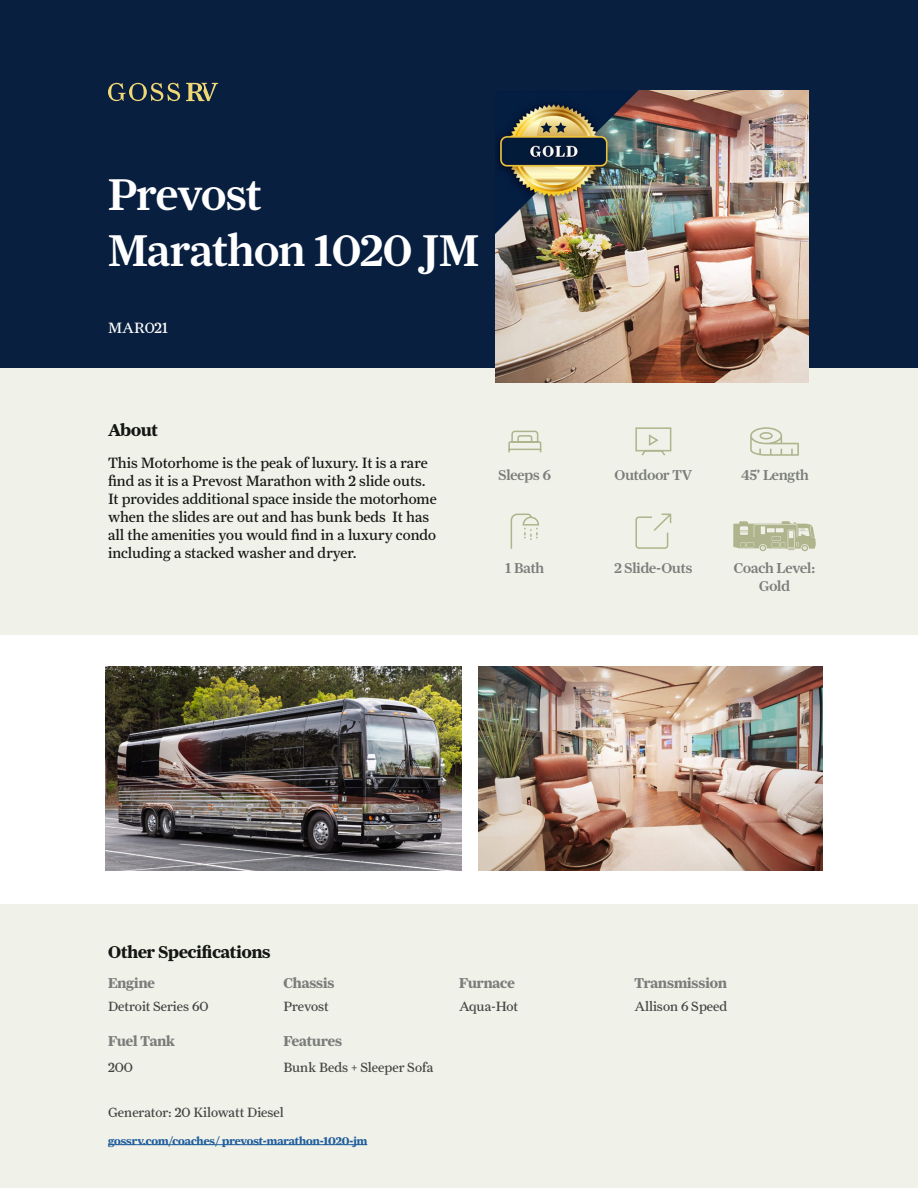
<style>
.page{position:relative;width:918px;height:1188px;background:#fff}
.page>*{position:absolute;margin:0;border:0;box-sizing:border-box;transform-origin:0 0}
.t1{font:500 46.5px/55.8px "Farnham Headline";color:#fff}
.t2{font:700 18px "Farnham Headline";color:#131613}
.t3{font:15px/18px "Farnham Text";color:#131613}
.t4{font:500 15px/18px "Farnham Headline";color:#7b7d7b;text-align:center}
.t5{font:700 15px "Farnham Headline";color:#7b7d7b}
.t6{font:15px "Farnham Text";color:#fff}
.t7{font:13.5px "Farnham Text";color:#424242}
.t8{font:700 12px "Farnham Headline";color:#215e9e}
</style>
<div class="page">
<div style="left:0;top:904px;width:918px;height:284px;background:#f0f1e8"></div>
<div style="left:0;top:367px;width:918px;height:268px;background:#f0f1e8"></div>
<div style="left:0;top:0;width:918px;height:367px;background:#081f3f"></div>
<img style="left:496px;top:90px;width:313px;height:292px">
<svg style="left:108px;top:83px;width:110px;height:18px"></svg>
<svg style="left:508px;top:430px;width:34px;height:23px"></svg>
<svg style="left:510px;top:513px;width:29px;height:36px"></svg>
<svg style="left:635px;top:513px;width:37px;height:36px"></svg>
<svg style="left:750px;top:427px;width:49px;height:29px"></svg>
<svg style="left:733px;top:521px;width:83px;height:30px"></svg>
<hr style="left:108px;top:1144px;width:259px;height:1px;background:#215e9e">
<svg style="left:635px;top:427px;width:37px;height:29px"></svg>
<img style="left:106px;top:667px;width:356px;height:203px">
<img style="left:478px;top:667px;width:345px;height:203px">
<h1 class="t1" style="left:108px;top:166px;width:373px">Prevost<br>Marathon 1020 JM</h1>
<p class="t6" style="left:108px;top:319px;width:62px">MAR021</p>
<p class="t2" style="left:108px;top:420px;width:52px">About</p>
<p class="t3" style="left:108px;top:453px;width:330px">This Motorhome is the peak of luxury. It is a rare find as it is a Prevost Marathon with 2 slide outs.<br>It provides additional space inside the motorhome when the slides are out and has bunk beds It has all the amenities you would find in a luxury condo including a stacked washer and dryer.</p>
<p class="t4" style="left:499px;top:466px;width:54px">Sleeps 6</p>
<p class="t4" style="left:615px;top:466px;width:79px">Outdoor TV</p>
<p class="t4" style="left:741px;top:466px;width:69px">45’ Length</p>
<p class="t4" style="left:506px;top:559px;width:40px">1 Bath</p>
<p class="t4" style="left:614px;top:559px;width:79px">2 Slide-Outs</p>
<p class="t4" style="left:734px;top:559px;width:83px">Coach Level:<br>Gold</p>
<p class="t2" style="left:108px;top:942px;width:164px">Other Specifications</p>
<p class="t5" style="left:108px;top:974px;width:48px">Engine</p>
<p class="t5" style="left:284px;top:974px;width:53px">Chassis</p>
<p class="t5" style="left:459px;top:974px;width:57px">Furnace</p>
<p class="t5" style="left:634px;top:974px;width:94px">Transmission</p>
<p class="t7" style="left:108px;top:999px;width:102px">Detroit Series 60</p>
<p class="t7" style="left:284px;top:999px;width:47px">Prevost</p>
<p class="t7" style="left:459px;top:999px;width:61px">Aqua-Hot</p>
<p class="t7" style="left:634px;top:999px;width:94px">Allison 6 Speed</p>
<p class="t5" style="left:108px;top:1032px;width:69px">Fuel Tank</p>
<p class="t5" style="left:284px;top:1032px;width:60px">Features</p>
<p class="t7" style="left:108px;top:1060px;width:26px">200</p>
<p class="t7" style="left:284px;top:1060px;width:152px">Bunk Beds + Sleeper Sofa</p>
<p class="t7" style="left:108px;top:1104px;width:177px">Generator: 20 Kilowatt Diesel</p>
<p class="t8" style="left:108px;top:1134px;width:261px">gossrv.com/coaches/ prevost-marathon-1020-jm</p>
</div>
